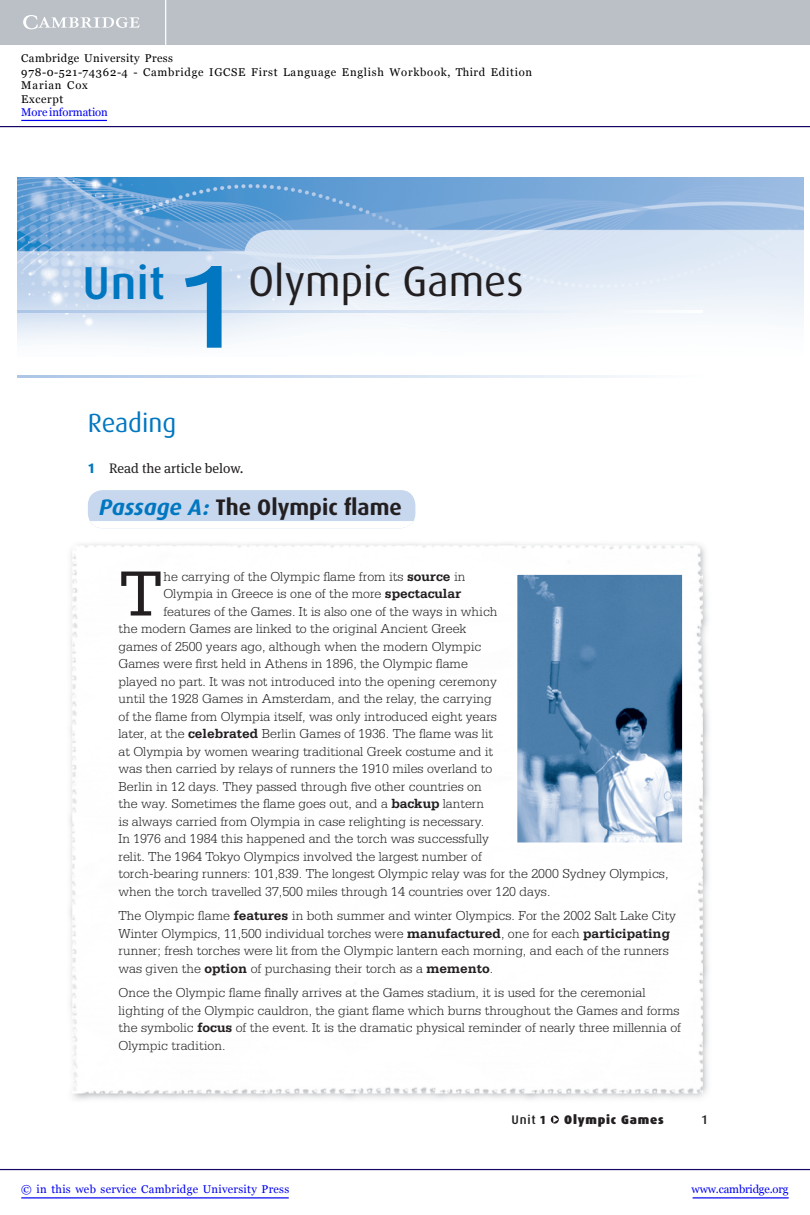
<style>
.page{position:relative;width:810px;height:1215px;background:#fff}
.page>*{position:absolute;margin:0;border:0;box-sizing:border-box;transform-origin:0 0}
.t1{font:500 118.75px "Dax";color:#0077c0}
.t2{font:67.25px "Serifa Std";color:#231f20}
.t3{font:500 46.25px "Dax";color:#0077c0}
.t4{font:42.5px "Dax";color:#231f20}
.t5{font:26.25px "Dax";color:#0077c0}
.t6{font:700 22.5px "Dax";color:#231f20}
.t7{font:300 13.75px/17.5px "Serifa Std";color:#231f20}
.t8{font:13.75px "Meta Serif";color:#231f20}
.t9{font:900 12.5px "Dax";letter-spacing:.06em;color:#231f20}
.t10{font:500 12.5px "Dax";color:#231f20}
.t11{font:11.25px/13.5px "Georgia";letter-spacing:.065em;color:#000}
.t12{font:11.25px "Georgia";letter-spacing:.025em;color:#0000f1}
.t13{font:11.25px "Georgia";letter-spacing:-.015em;color:#0000f1}
.t14{font:11.25px "Georgia";letter-spacing:-.01em;color:#0000f1}
.s1{font-family:"Dax";font-weight:800;color:#0077c0}
.s2{font-style:italic;color:#0077c0}
.s3{font-weight:700}
.s4{font-family:"Myriad Pro";font-weight:900}
</style>
<div class="page">
<img style="left:17px;top:178px;width:787px;height:165px">
<img style="left:17px;top:310px;width:686px;height:2px">
<div style="left:88px;top:490px;width:327px;height:38px;background:#c6d7ee;border-radius:15px"></div>
<img style="left:69px;top:528px;width:640px;height:570px">
<img style="left:350px;top:528px;width:302px;height:494px">
<img style="left:69px;top:1022px;width:583px;height:78px">
<div style="left:90px;top:521px;width:324px;height:7px;background:#fff"></div>
<svg style="left:514px;top:572px;width:171px;height:274px;background:#7298bb"></svg>
<svg style="left:551px;top:1116px;width:8px;height:8px"></svg>
<svg style="left:553px;top:1116px;width:5px;height:7px"></svg>
<div style="left:0;top:0;width:810px;height:45px;background:#bac0c6"></div>
<svg style="left:23px;top:15px;width:117px;height:14px"></svg>
<hr style="left:165px;top:0;width:1px;height:45px;background:#fff">
<hr style="left:0;top:1169px;width:810px;height:1px;background:#150666">
<hr style="left:693px;top:1197px;width:96px;height:1px;background:#0000f1">
<hr style="left:0;top:126px;width:810px;height:1px;background:#150666">
<hr style="left:21px;top:1197px;width:268px;height:1px;background:#0000f1">
<hr style="left:21px;top:120px;width:86px;height:1px;background:#0000f1">
<p class="t11" style="left:21px;top:52px;width:512px">Cambridge University Press<br>978-0-521-74362-4 - Cambridge IGCSE First Language English Workbook, Third Edition Marian Cox<br>Excerpt</p>
<p class="t14" style="left:21px;top:106px;width:88px">More information</p>
<h3 class="t3" style="left:83px;top:257px;width:84px">Unit</h3>
<h1 class="t1" style="left:176px;top:240px;width:66px">1</h1>
<h3 class="t4" style="left:249px;top:263px;width:277px">Olympic Games</h3>
<h3 class="t5" style="left:88px;top:412px;width:90px">Reading</h3>
<p class="t8" style="left:88px;top:463px;width:157px"><span class="s1">1</span> Read the article below.</p>
<h3 class="t6" style="left:99px;top:497px;width:304px"><span class="s2">Passage A:</span> The Olympic flame</h3>
<h2 class="t2" style="left:119px;top:553px;width:46px">T</h2>
<p class="t7" style="left:163px;top:568px;width:304px">he carrying of the Olympic flame from its <span class="s3">source</span> in</p>
<p class="t7" style="left:163px;top:586px;width:299px">Olympia in Greece is one of the more <span class="s3">spectacular</span></p>
<p class="t7" style="left:163px;top:603px;width:336px">features of the Games. It is also one of the ways in which</p>
<p class="t7" style="left:119px;top:621px;width:349px">the modern Games are linked to the original Ancient Greek</p>
<p class="t7" style="left:119px;top:638px;width:364px">games of 2500 years ago, although when the modern Olympic</p>
<p class="t7" style="left:119px;top:656px;width:351px">Games were first held in Athens in 1896, the Olympic flame</p>
<p class="t7" style="left:119px;top:673px;width:380px">played no part. It was not introduced into the opening ceremony</p>
<p class="t7" style="left:119px;top:691px;width:375px">until the 1928 Games in Amsterdam, and the relay, the carrying</p>
<p class="t7" style="left:119px;top:709px;width:380px">of the flame from Olympia itself, was only introduced eight years</p>
<p class="t7" style="left:119px;top:726px;width:376px">later, at the <span class="s3">celebrated</span> Berlin Games of 1936. The flame was lit</p>
<p class="t7" style="left:119px;top:744px;width:376px">at Olympia by women wearing traditional Greek costume and it</p>
<p class="t7" style="left:119px;top:761px;width:375px">was then carried by relays of runners the 1910 miles overland to</p>
<p class="t7" style="left:119px;top:779px;width:365px">Berlin in 12 days. They passed through five other countries on</p>
<p class="t7" style="left:119px;top:796px;width:367px">the way. Sometimes the flame goes out, and a <span class="s3">backup</span> lantern</p>
<p class="t7" style="left:119px;top:814px;width:367px">is always carried from Olympia in case relighting is necessary.</p>
<p class="t7" style="left:119px;top:831px;width:372px">In 1976 and 1984 this happened and the torch was successfully</p>
<p class="t7" style="left:119px;top:849px;width:365px">relit. The 1964 Tokyo Olympics involved the largest number of</p>
<p class="t7" style="left:119px;top:866px;width:552px">torch-bearing runners: 101,839. The longest Olympic relay was for the 2000 Sydney Olympics,</p>
<p class="t7" style="left:119px;top:884px;width:433px">when the torch travelled 37,500 miles through 14 countries over 120 days.</p>
<p class="t7" style="left:119px;top:908px;width:559px">The Olympic flame <span class="s3">features</span> in both summer and winter Olympics. For the 2002 Salt Lake City Winter Olympics, 11,500 individual torches were <span class="s3">manufactured</span>, one for each <span class="s3">participating </span>runner; fresh torches were lit from the Olympic lantern each morning, and each of the runners was given the <span class="s3">option</span> of purchasing their torch as a <span class="s3">memento</span>.</p>
<p class="t7" style="left:119px;top:985px;width:564px">Once the Olympic flame finally arrives at the Games stadium, it is used for the ceremonial lighting of the Olympic cauldron, the giant flame which burns throughout the Games and forms the symbolic <span class="s3">focus</span> of the event. It is the dramatic physical reminder of nearly three millennia of Olympic tradition.</p>
<p class="t10" style="left:512px;top:1112px;width:37px">Unit <span class="s4">1</span></p>
<p class="t9" style="left:564px;top:1112px;width:101px">Olympic Games</p>
<p class="t10" style="left:701px;top:1112px;width:8px">1</p>
<p class="t12" style="left:21px;top:1182px;width:269px">© in this web service Cambridge University Press</p>
<p class="t13" style="left:692px;top:1182px;width:99px">www.cambridge.org</p>
</div>
